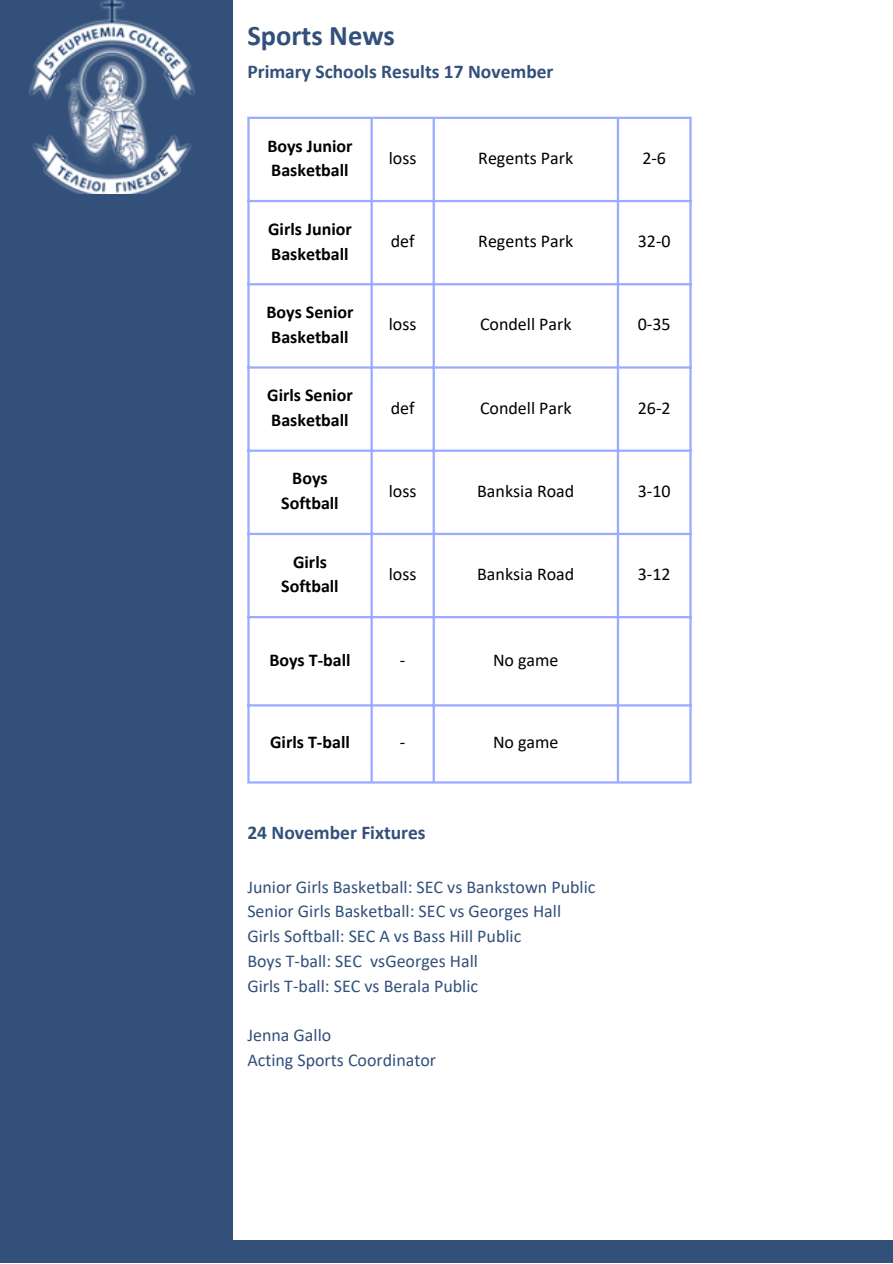
<style>
.page{position:relative;width:893px;height:1264px;background:#fff}
.page>*{position:absolute;margin:0;border:0;box-sizing:border-box;transform-origin:0 0}
.t1{font:700 28.5px "Calibri";color:#32507a}
.t2{font:700 19.5px "Calibri";color:#32507a}
.t3{font:18px "Calibri";color:#32507a}
.t4{font:700 18px/24.8px "Calibri";color:#000}
.t5{font:18px "Calibri";color:#000}
</style>
<div class="page">
<div style="left:0;top:0;width:233px;height:1239px;background:#32507a"></div>
<div style="left:0;top:1239px;width:892px;height:23px;background:#32507a"></div>
<img style="left:28px;top:0;width:167px;height:193px">
<hr style="left:247px;top:119px;width:2px;height:662px;background:#99acff">
<hr style="left:370px;top:119px;width:3px;height:662px;background:#99acff">
<hr style="left:432px;top:119px;width:3px;height:662px;background:#99acff">
<hr style="left:616px;top:119px;width:3px;height:662px;background:#99acff">
<hr style="left:689px;top:119px;width:2px;height:662px;background:#99acff">
<hr style="left:247px;top:117px;width:444px;height:2px;background:#99acff">
<hr style="left:247px;top:200px;width:444px;height:2px;background:#99acff">
<hr style="left:247px;top:283px;width:444px;height:2px;background:#99acff">
<hr style="left:247px;top:366px;width:444px;height:2px;background:#99acff">
<hr style="left:247px;top:449px;width:444px;height:3px;background:#99acff">
<hr style="left:247px;top:533px;width:444px;height:2px;background:#99acff">
<hr style="left:247px;top:616px;width:444px;height:2px;background:#99acff">
<hr style="left:247px;top:704px;width:444px;height:2px;background:#99acff">
<hr style="left:247px;top:781px;width:444px;height:2px;background:#99acff">
<p class="t1" style="left:247px;top:24px;width:149px">Sports News</p>
<p class="t2" style="left:247px;top:63px;width:307px">Primary Schools Results 17 November</p>
<p class="t4" style="left:267px;top:135px;width:87px">Boys Junior<br>Basketball</p>
<p class="t4" style="left:268px;top:218px;width:85px">Girls Junior<br>Basketball</p>
<p class="t4" style="left:266px;top:301px;width:89px">Boys Senior<br>Basketball</p>
<p class="t4" style="left:267px;top:384px;width:87px">Girls Senior<br>Basketball</p>
<p class="t5" style="left:389px;top:150px;width:29px">loss</p>
<p class="t5" style="left:478px;top:150px;width:96px">Regents Park</p>
<p class="t5" style="left:642px;top:150px;width:25px">2-6</p>
<p class="t5" style="left:390px;top:234px;width:25px">def</p>
<p class="t5" style="left:478px;top:234px;width:96px">Regents Park</p>
<p class="t5" style="left:637px;top:234px;width:34px">32-0</p>
<p class="t5" style="left:389px;top:317px;width:29px">loss</p>
<p class="t5" style="left:480px;top:317px;width:93px">Condell Park</p>
<p class="t5" style="left:637px;top:317px;width:34px">0-35</p>
<p class="t5" style="left:390px;top:400px;width:25px">def</p>
<p class="t5" style="left:480px;top:400px;width:93px">Condell Park</p>
<p class="t5" style="left:637px;top:400px;width:34px">26-2</p>
<p class="t4" style="left:281px;top:467px;width:59px;text-align:center">Boys<br>Softball</p>
<p class="t5" style="left:389px;top:483px;width:29px">loss</p>
<p class="t5" style="left:477px;top:483px;width:99px">Banksia Road</p>
<p class="t5" style="left:637px;top:483px;width:34px">3-10</p>
<p class="t4" style="left:281px;top:551px;width:59px;text-align:center">Girls<br>Softball</p>
<p class="t5" style="left:389px;top:566px;width:29px">loss</p>
<p class="t5" style="left:477px;top:566px;width:99px">Banksia Road</p>
<p class="t5" style="left:637px;top:566px;width:34px">3-12</p>
<p class="t4" style="left:269px;top:648px;width:83px">Boys T-ball</p>
<p class="t5" style="left:400px;top:652px;width:7px">-</p>
<p class="t5" style="left:493px;top:652px;width:67px">No game</p>
<p class="t4" style="left:270px;top:731px;width:81px">Girls T-ball</p>
<p class="t5" style="left:400px;top:734px;width:7px">-</p>
<p class="t5" style="left:493px;top:734px;width:67px">No game</p>
<p class="t2" style="left:247px;top:824px;width:180px">24 November Fixtures</p>
<p class="t3" style="left:247px;top:879px;width:349px">Junior Girls Basketball: SEC vs Bankstown Public</p>
<p class="t3" style="left:247px;top:903px;width:315px">Senior Girls Basketball: SEC vs Georges Hall</p>
<p class="t3" style="left:247px;top:928px;width:275px">Girls Softball: SEC A vs Bass Hill Public</p>
<p class="t3" style="left:247px;top:953px;width:232px">Boys T-ball: SEC vsGeorges Hall</p>
<p class="t3" style="left:247px;top:978px;width:232px">Girls T-ball: SEC vs Berala Public</p>
<p class="t3" style="left:247px;top:1027px;width:85px">Jenna Gallo</p>
<p class="t3" style="left:247px;top:1052px;width:190px">Acting Sports Coordinator</p>
</div>
